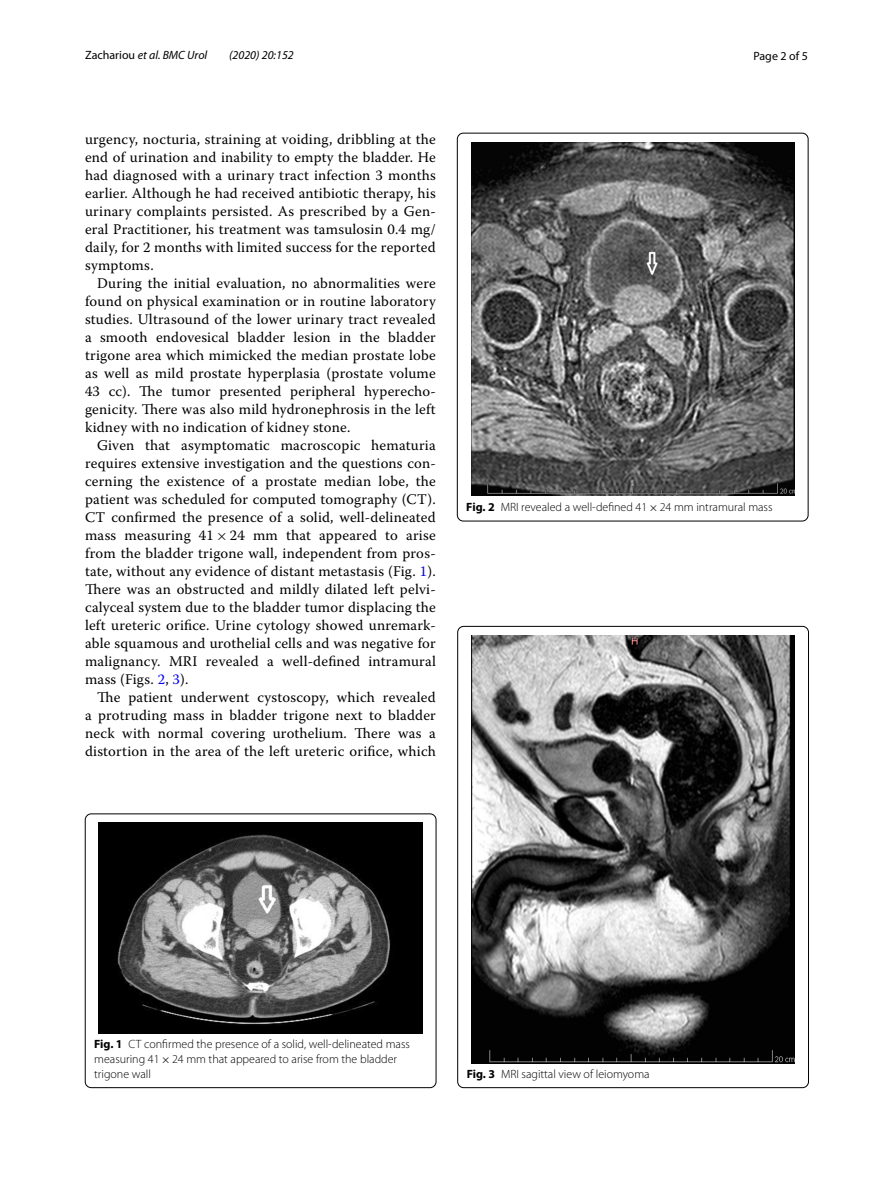
<style>
.page{position:relative;width:893px;height:1187px;background:#fff}
.page>*{position:absolute;margin:0;border:0;box-sizing:border-box;transform-origin:0 0}
.t1{font:14.7px/18px "Warnock Pro";letter-spacing:.015em;color:#000;text-align:justify}
.t2{font:300 12px/15px "Myriad Pro";color:#000}
.t3{font:italic 12px "Myriad Pro";color:#000}
.t4{font:12px "Myriad Pro";color:#000}
.s1{font-style:normal}
.s2{font-family:"MTSY"}
.s3{color:#00f}
.s4{font-weight:700}
.s5{font-family:"MTSY";font-weight:400}
</style>
<div class="page">
<img style="left:99px;top:822px;width:323px;height:211px">
<div style="left:85px;top:813px;width:351px;height:274px;border:1px solid #000;border-radius:6px"></div>
<img style="left:471px;top:142px;width:323px;height:354px">
<div style="left:457px;top:133px;width:351px;height:388px;border:1px solid #000;border-radius:6px"></div>
<img style="left:471px;top:635px;width:324px;height:428px">
<p class="t3" style="left:85px;top:48px;width:124px"><span class="s1">Zachariou</span> et al. BMC Urol</p>
<p class="t3" style="left:229px;top:48px;width:66px">(2020) 20:152</p>
<p class="t4" style="left:753px;top:48px;width:56px">Page 2 of 5</p>
<p class="t1" style="left:85px;top:130px;width:352px">urgency, nocturia, straining at voiding, dribbling at the end of urination and inability to empty the bladder. He had diagnosed with a urinary tract infection 3 months earlier. Although he had received antibiotic therapy, his urinary complaints persisted. As prescribed by a Gen&shy;eral Practitioner, his treatment was tamsulosin 0.4 mg/ daily, for 2 months with limited success for the reported symptoms.</p>
<p class="t1" style="left:85px;top:274px;width:352px;text-indent:12px">During the initial evaluation, no abnormalities were found on physical examination or in routine laboratory studies. Ultrasound of the lower urinary tract revealed a smooth endovesical bladder lesion in the bladder trigone area which mimicked the median prostate lobe as well as mild prostate hyperplasia (prostate volume 43 cc). The tumor presented peripheral hyperecho&shy;genicity. There was also mild hydronephrosis in the left kidney with no indication of kidney stone.</p>
<p class="t1" style="left:85px;top:436px;width:352px;text-indent:12px">Given that asymptomatic macroscopic hematuria requires extensive investigation and the questions con&shy;cerning the existence of a prostate median lobe, the patient was scheduled for computed tomography (CT).<br>CT confirmed the presence of a solid, well-delineated mass measuring 41<span class="s2">×</span>24 mm that appeared to arise from the bladder trigone wall, independent from pros&shy;tate, without any evidence of distant metastasis (Fig. <span class="s3">1</span>).<br>There was an obstructed and mildly dilated left pelvi&shy;calyceal system due to the bladder tumor displacing the left ureteric orifice. Urine cytology showed unremark&shy;able squamous and urothelial cells and was negative for malignancy. MRI revealed a well-defined intramural mass (Figs. <span class="s3">2</span>, <span class="s3">3</span>).</p>
<p class="t1" style="left:85px;top:688px;width:352px;text-indent:12px">The patient underwent cystoscopy, which revealed a protruding mass in bladder trigone next to bladder neck with normal covering urothelium. There was a distortion in the area of the left ureteric orifice, which</p>
<p class="t2" style="left:466px;top:499px;width:308px"><span class="s4">Fig. 2</span> MRI revealed a well-defined 41<span class="s5">×</span>24 mm intramural mass</p>
<p class="t2" style="left:94px;top:1036px;width:317px"><span class="s4">Fig. 1</span> CT confirmed the presence of a solid, well-delineated mass measuring 41<span class="s5">×</span>24 mm that appeared to arise from the bladder trigone wall</p>
<p class="t2" style="left:467px;top:1067px;width:184px"><span class="s4">Fig. 3</span> MRI sagittal view of leiomyoma</p>
</div>
